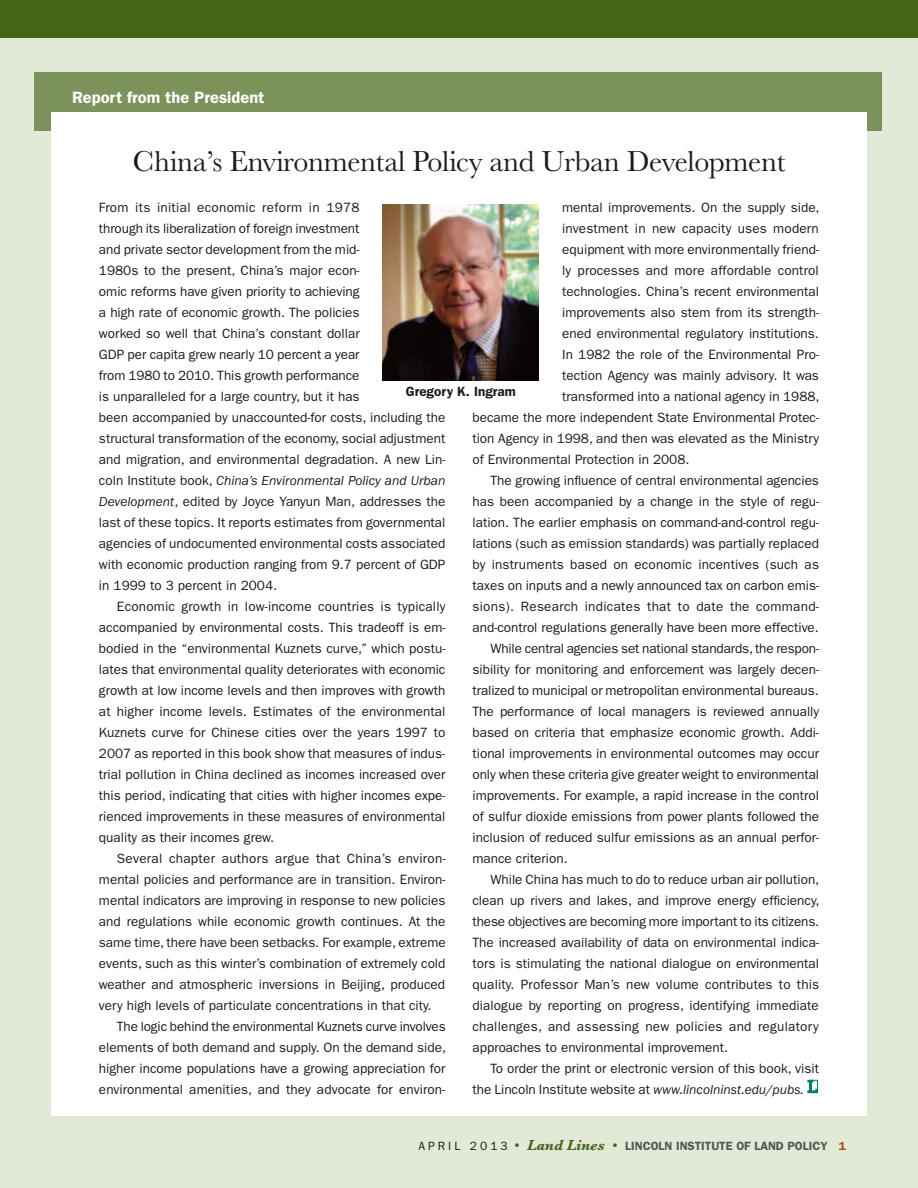
<style>
.page{position:relative;width:918px;height:1188px;background:#e2e9d7}
.page>*{position:absolute;margin:0;border:0;box-sizing:border-box;transform-origin:0 0}
.t1{font:30px "Baskerville";letter-spacing:-.01em;color:#1c1c1a}
.t2{font:600 16.5px "ITC Franklin Gothic Std";color:#fff}
.t3{font:13.5px/21px "ITC Franklin Gothic Std";color:#1c1c1a;text-align:justify}
.t4{font:13.5px "ITC Franklin Gothic Std";letter-spacing:.02em;color:#1c1c1a}
.t5{font:600 13.5px "ITC Franklin Gothic Std";color:#1c1c1a}
.t6{font:600 12px "ITC Franklin Gothic Std";color:#545555}
.t7{font:12px "ITC Franklin Gothic Std";color:#1c1c1a}
.s1{font-style:italic}
.s2{font-weight:400;color:#1c1c1a}
.s3{font-family:"Baskerville";font-weight:400;font-size:15px;color:#456519}
.s4{font-family:"Baskerville";font-weight:700;font-style:italic;font-size:15px;color:#456519}
.s5{color:#a35711}
</style>
<div class="page">
<div style="left:0;top:0;width:918px;height:38px;background:#456519"></div>
<div style="left:35px;top:72px;width:847px;height:59px;background:#7b935a"></div>
<div style="left:51px;top:112px;width:816px;height:1003px;background:#fff"></div>
<img style="left:382px;top:204px;width:156px;height:176px">
<svg style="left:807px;top:1080px;width:11px;height:13px"></svg>
<p class="t2" style="left:72px;top:88px;width:194px">REPORT FROM THE PRESIDENT</p>
<h1 class="t1" style="left:133px;top:144px;width:654px">China’s Environmental Policy and Urban Development</h1>
<p class="t3" style="left:99px;top:197px;width:348px;text-align:left">From its initial economic reform in 1978<br>through its liberalization of foreign investment<br>and private sector development from the mid-<br>1980s to the present, China’s major econ-<br>omic reforms have given priority to achieving<br>a high rate of economic growth. The policies<br>worked so well that China’s constant dollar<br>GDP per capita grew nearly 10 percent a year<br>from 1980 to 2010. This growth performance<br>is unparalleled for a large country, but it has<br>been accompanied by unaccounted-for costs, including the structural transformation of the economy, social adjustment and migration, and environmental degradation. A new Lin&shy;coln Institute book, <span class="s1">China’s Environmental Policy and Urban Development</span>, edited by Joyce Yanyun Man, addresses the last of these topics. It reports estimates from governmental agencies of undocumented environmental costs associated with economic production ranging from 9.7 percent of GDP in 1999 to 3 percent in 2004.</p>
<p class="t3" style="left:99px;top:596px;width:348px;text-indent:18px">Economic growth in low-income countries is typically accompanied by environmental costs. This tradeoff is em&shy;bodied in the “environmental Kuznets curve,” which postu&shy;lates that environmental quality deteriorates with economic growth at low income levels and then improves with growth at higher income levels. Estimates of the environmental Kuznets curve for Chinese cities over the years 1997 to 2007 as reported in this book show that measures of indus&shy;trial pollution in China declined as incomes increased over this period, indicating that cities with higher incomes expe&shy;rienced improvements in these measures of environmental quality as their incomes grew.</p>
<p class="t3" style="left:99px;top:848px;width:348px;text-indent:18px">Several chapter authors argue that China’s environ&shy;mental policies and performance are in transition. Environ&shy;mental indicators are improving in response to new policies and regulations while economic growth continues. At the same time, there have been setbacks. For example, extreme events, such as this winter’s combination of extremely cold weather and atmospheric inversions in Beijing, produced very high levels of particulate concentrations in that city.</p>
<p class="t3" style="left:99px;top:1016px;width:349px;text-indent:18px">The logic behind the environmental Kuznets curve involves elements of both demand and supply. On the demand side, higher income populations have a growing appreciation for environmental amenities, and they advocate for environ-</p>
<p class="t3" style="left:562px;top:197px;width:259px">mental improvements. On the supply side,</p>
<p class="t3" style="left:562px;top:218px;width:258px">investment in new capacity uses modern</p>
<p class="t3" style="left:562px;top:239px;width:258px">equipment with more environmentally friend-</p>
<p class="t3" style="left:562px;top:260px;width:258px">ly processes and more affordable control</p>
<p class="t3" style="left:562px;top:281px;width:258px">technologies. China’s recent environmental</p>
<p class="t3" style="left:562px;top:302px;width:258px">improvements also stem from its strength-</p>
<p class="t3" style="left:562px;top:323px;width:258px">ened environmental regulatory institutions.</p>
<p class="t3" style="left:562px;top:344px;width:258px">In 1982 the role of the Environmental Pro-</p>
<p class="t3" style="left:562px;top:365px;width:258px">tection Agency was mainly advisory. It was</p>
<p class="t3" style="left:562px;top:386px;width:259px">transformed into a national agency in 1988,</p>
<p class="t3" style="left:472px;top:407px;width:348px">became the more independent State Environmental Protec-</p>
<p class="t3" style="left:472px;top:428px;width:348px">tion Agency in 1998, and then was elevated as the Ministry</p>
<p class="t3" style="left:472px;top:449px;width:219px">of Environmental Protection in 2008.</p>
<p class="t3" style="left:490px;top:470px;width:330px">The growing influence of central environmental agencies</p>
<p class="t3" style="left:472px;top:491px;width:348px">has been accompanied by a change in the style of regu-</p>
<p class="t3" style="left:472px;top:512px;width:348px">lation. The earlier emphasis on command-and-control regu-</p>
<p class="t3" style="left:472px;top:533px;width:348px">lations (such as emission standards) was partially replaced</p>
<p class="t3" style="left:472px;top:554px;width:348px">by instruments based on economic incentives (such as</p>
<p class="t3" style="left:472px;top:575px;width:348px">taxes on inputs and a newly announced tax on carbon emis-</p>
<p class="t4" style="left:472px;top:599px;width:348px">sions). Research indicates that to date the command-</p>
<p class="t3" style="left:472px;top:617px;width:348px">and-control regulations generally have been more effective.</p>
<p class="t3" style="left:490px;top:638px;width:330px">While central agencies set national standards, the respon-</p>
<p class="t3" style="left:472px;top:659px;width:348px">sibility for monitoring and enforcement was largely decen-</p>
<p class="t3" style="left:472px;top:680px;width:348px">tralized to municipal or metropolitan environmental bureaus.</p>
<p class="t3" style="left:472px;top:701px;width:348px">The performance of local managers is reviewed annually</p>
<p class="t3" style="left:472px;top:722px;width:348px">based on criteria that emphasize economic growth. Addi-</p>
<p class="t3" style="left:472px;top:743px;width:348px">tional improvements in environmental outcomes may occur</p>
<p class="t3" style="left:472px;top:764px;width:348px">only when these criteria give greater weight to environmental</p>
<p class="t3" style="left:472px;top:785px;width:348px">improvements. For example, a rapid increase in the control</p>
<p class="t3" style="left:472px;top:806px;width:348px">of sulfur dioxide emissions from power plants followed the</p>
<p class="t3" style="left:472px;top:827px;width:348px">inclusion of reduced sulfur emissions as an annual perfor-</p>
<p class="t3" style="left:472px;top:848px;width:97px">mance criterion.</p>
<p class="t3" style="left:490px;top:869px;width:330px">While China has much to do to reduce urban air pollution,</p>
<p class="t3" style="left:472px;top:890px;width:349px">clean up rivers and lakes, and improve energy efficiency,</p>
<p class="t3" style="left:472px;top:911px;width:348px">these objectives are becoming more important to its citizens.</p>
<p class="t3" style="left:472px;top:932px;width:348px">The increased availability of data on environmental indica-</p>
<p class="t3" style="left:472px;top:953px;width:348px">tors is stimulating the national dialogue on environmental</p>
<p class="t3" style="left:472px;top:974px;width:348px">quality. Professor Man’s new volume contributes to this</p>
<p class="t3" style="left:472px;top:995px;width:348px">dialogue by reporting on progress, identifying immediate</p>
<p class="t4" style="left:472px;top:1019px;width:348px">challenges, and assessing new policies and regulatory</p>
<p class="t3" style="left:472px;top:1037px;width:257px">approaches to environmental improvement.</p>
<p class="t3" style="left:490px;top:1058px;width:330px">To order the print or electronic version of this book, visit</p>
<p class="t3" style="left:472px;top:1079px;width:333px">the Lincoln Institute website at <span class="s1">www.lincolninst.edu/pubs.</span></p>
<p class="t5" style="left:406px;top:384px;width:112px">GREGORY K. INGRAM</p>
<p class="t7" style="left:418px;top:1139px;width:19px">A pril</p>
<p class="t6" style="left:470px;top:1138px;width:378px"><span class="s2">2 0 1 3</span> <span class="s3">•</span> <span class="s4">Land Lines</span> <span class="s3">•</span> LINCOLN INSTITUTE OF LAND POLICY <span class="s5">1</span></p>
<p class="t7" style="left:415px;top:1139px;width:10px">april</p>
<p class="t7" style="left:466px;top:1139px;width:39px">2013</p>
</div>
